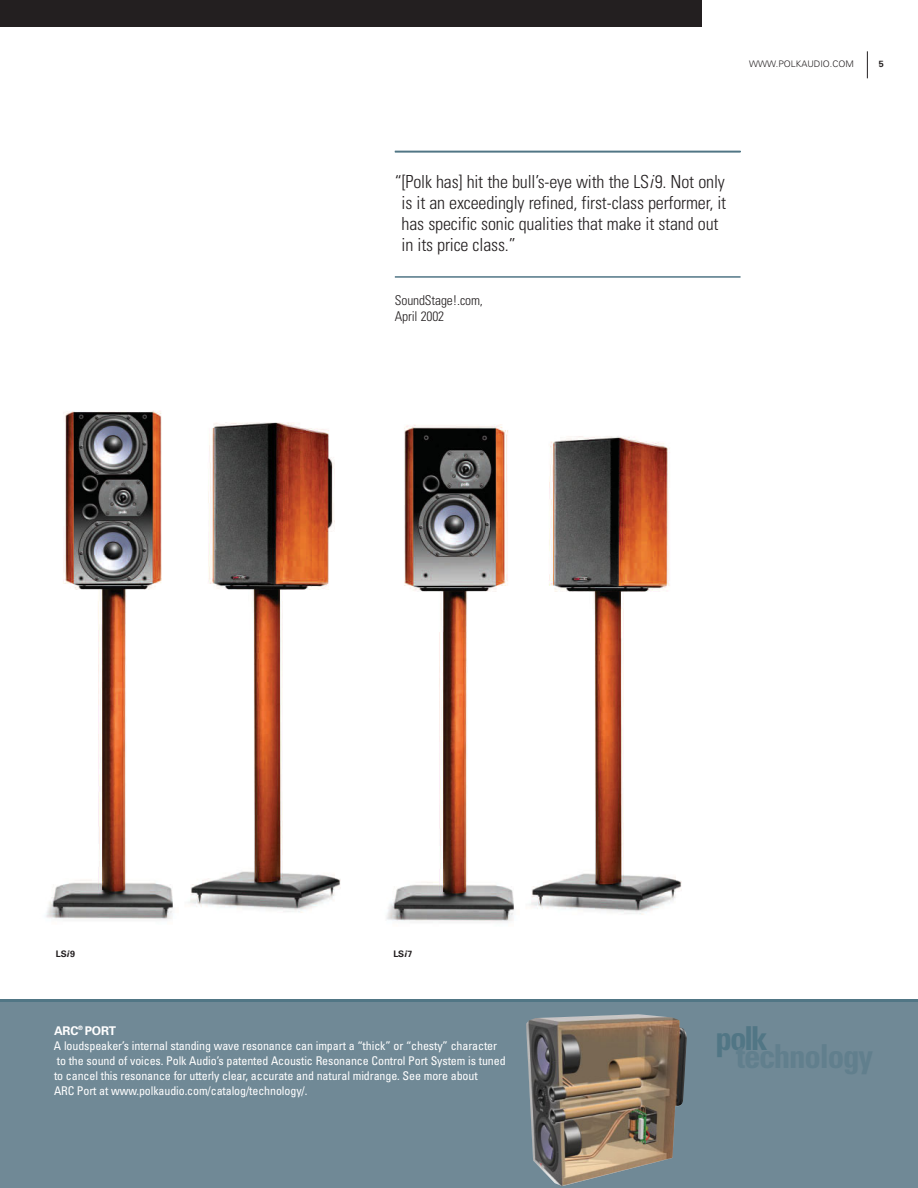
<style>
.page{position:relative;width:918px;height:1188px;background:#fff}
.page>*{position:absolute;margin:0;border:0;box-sizing:border-box;transform-origin:0 0}
.t1{font:700 condensed 33px "Univers";color:#517685}
.t2{font:300 condensed 18px/21px "Univers";letter-spacing:-.01em;color:#231f20}
.t3{font:300 condensed 13.5px/16.5px "Univers";letter-spacing:-.01em;color:#231f20}
.t4{font:condensed 12px/15px "Univers";letter-spacing:-.01em;color:#fff}
.t5{font:300 9px "Univers";color:#231f20}
.t6{font:700 9px "Univers";color:#231f20}
.s1{font-style:italic}
.s2{font-weight:700;font-stretch:normal}
</style>
<div class="page">
<div style="left:0;top:999px;width:918px;height:189px;background:#708996"></div>
<div style="left:0;top:0;width:702px;height:27px;background:#231f20"></div>
<svg style="left:867px;top:51px;width:1px;height:27px"></svg>
<img style="left:526px;top:1014px;width:161px;height:172px">
<img style="left:46px;top:410px;width:295px;height:510px">
<img style="left:386px;top:424px;width:296px;height:498px">
<hr style="left:395px;top:151px;width:346px;height:1px;background:#517685">
<hr style="left:395px;top:276px;width:346px;height:2px;background:#517685">
<p class="t5" style="left:749px;top:61px;width:106px">WWW.POLKAUDIO.COM</p>
<p class="t6" style="left:879px;top:61px;width:7px">5</p>
<h2 class="t2" style="left:402px;top:173px;width:326px;text-indent:-7px">“[Polk has] hit the bull’s-eye with the LS<span class="s1">i</span>9. Not only is it an exceedingly refined, first-class performer, it has specific sonic qualities that make it stand out in its price class.”</h2>
<p class="t3" style="left:395px;top:293px;width:90px">SoundStage!.com,<br>April 2002</p>
<p class="t6" style="left:56px;top:951px;width:21px">LS<span class="s1">i</span>9</p>
<p class="t6" style="left:393px;top:951px;width:21px">LS<span class="s1">i</span>7</p>
<p class="t4" style="left:54px;top:1024px;width:453px"><span class="s2">ARC</span><sup>®</sup> <span class="s2">PORT<br></span>A loudspeaker’s internal standing wave resonance can impart a “thick” or “chesty” character to the sound of voices. Polk Audio’s patented Acoustic Resonance Control Port System is tuned to cancel this resonance for utterly clear, accurate and natural midrange. See more about<br>ARC Port at www.polkaudio.com/catalog/technology/.</p>
<h1 class="t1" style="left:716px;top:1026px;width:54px">polk</h1>
</div>
